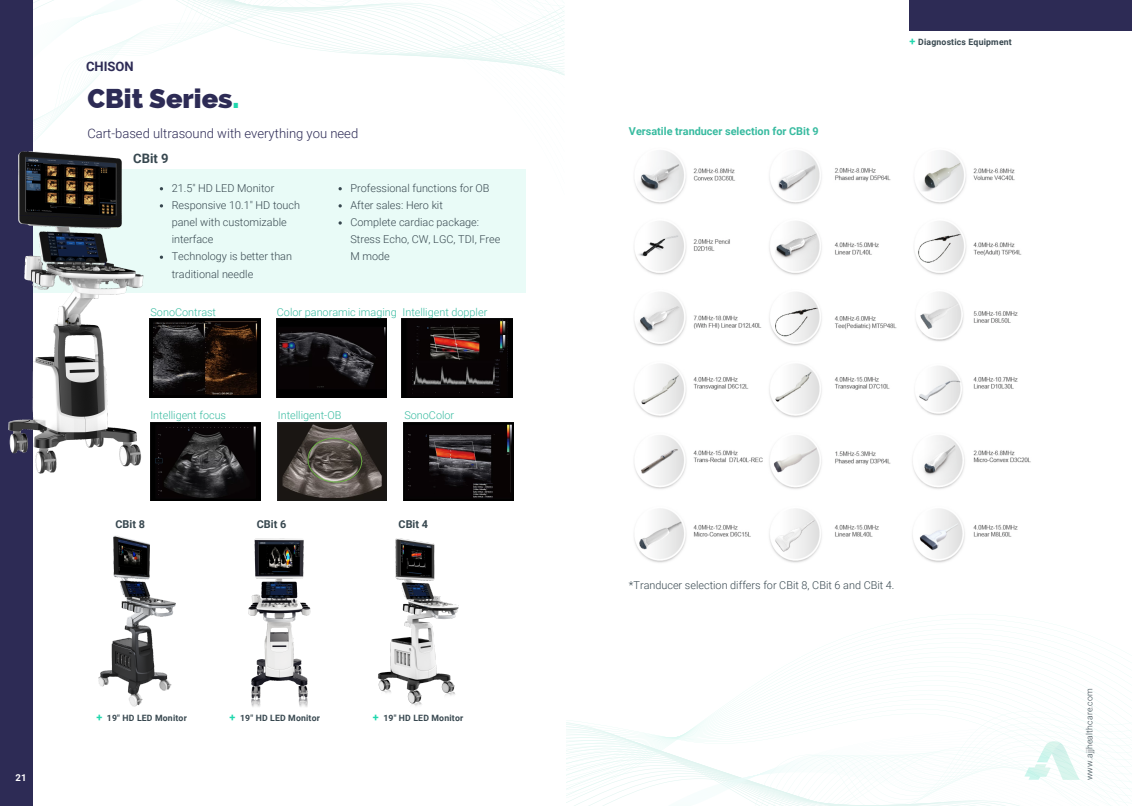
<style>
.page{position:relative;width:1132px;height:806px;background:#fff}
.page>*{position:absolute;margin:0;border:0;box-sizing:border-box;transform-origin:0 0}
.t1{font:800 27.15px "Raleway";color:#2d2b55}
.t2{font:300 13.02px "Roboto";color:#2d2b55}
.t3{font:700 13.02px "Roboto";color:#2d2b55}
.t4{font:700 13.02px "Roboto";color:#37474f}
.t5{font:300 10.86px/17.1px "Roboto";color:#37474f}
.t6{font:300 10.86px "Roboto";color:#38bba0}
.t7{font:700 10.86px "Roboto";color:#38bba0}
.t8{font:700 10.86px "Roboto";color:#37474f}
.t9{font:700 10.86px "Roboto";color:#1fd7ad}
.t10{font:700 9.51px "Roboto";color:#fff}
.t11{font:700 8.7px "Roboto";letter-spacing:.02em;color:#37474f}
.t12{font:300 8.7px "Roboto";letter-spacing:.015em;color:#37474f}
.s1{color:#1fd7ad}
</style>
<div class="page">
<svg style="left:33px;top:0;width:532px;height:64px"></svg>
<svg style="left:566px;top:726px;width:566px;height:79px"></svg>
<div style="left:29px;top:169px;width:496px;height:124px;background:#e9fbf7"></div>
<img style="left:248px;top:538px;width:63px;height:169px">
<img style="left:98px;top:535px;width:78px;height:172px">
<img style="left:378px;top:538px;width:81px;height:168px">
<img style="left:151px;top:318px;width:109px;height:79px">
<img style="left:277px;top:319px;width:110px;height:78px">
<img style="left:402px;top:318px;width:110px;height:79px">
<img style="left:150px;top:422px;width:110px;height:78px">
<img style="left:277px;top:422px;width:110px;height:78px">
<img style="left:404px;top:422px;width:109px;height:78px">
<img style="left:634px;top:150px;width:397px;height:413px">
<svg style="left:160px;top:255px;width:3px;height:4px"></svg>
<div style="left:909px;top:0;width:223px;height:30px;background:#2d2b55"></div>
<div style="left:0;top:0;width:33px;height:805px;background:#2d2b55"></div>
<img style="left:8px;top:151px;width:143px;height:331px">
<img style="left:1020px;top:735px;width:70px;height:51px">
<p class="t10" style="left:16px;top:771px;width:12px">21</p>
<p class="t3" style="left:86px;top:59px;width:49px">CHISON</p>
<p class="t1" style="left:87px;top:83px;width:154px">CBit Series<span class="s1">.</span></p>
<p class="t2" style="left:87px;top:125px;width:272px">Cart-based ultrasound with everything you need</p>
<p class="t7" style="left:629px;top:124px;width:191px">Versatile tranducer selection for CBit 9</p>
<p class="t4" style="left:133px;top:151px;width:37px">CBit 9</p>
<p class="t5" style="left:172px;top:180px;width:104px">21.5" HD LED Monitor</p>
<p class="t5" style="left:172px;top:197px;width:130px">Responsive 10.1" HD touch panel with customizable interface</p>
<p class="t5" style="left:172px;top:248px;width:122px">Technology is better than traditional needle</p>
<p class="t5" style="left:350px;top:180px;width:141px">Professional functions for OB</p>
<p class="t5" style="left:350px;top:197px;width:94px">After sales: Hero kit</p>
<p class="t5" style="left:350px;top:214px;width:151px">Complete cardiac package:<br>Stress Echo, CW, LGC, TDI, Free<br>M mode</p>
<p class="t6" style="left:151px;top:305px;width:67px">SonoContrast</p>
<p class="t6" style="left:277px;top:305px;width:121px">Color panoramic imaging</p>
<p class="t6" style="left:403px;top:305px;width:86px">Intelligent doppler</p>
<p class="t6" style="left:150px;top:408px;width:77px">Intelligent focus</p>
<p class="t6" style="left:278px;top:409px;width:65px">Intelligent-OB</p>
<p class="t6" style="left:404px;top:409px;width:51px">SonoColor</p>
<p class="t9" style="left:909px;top:35px;width:7px">+</p>
<p class="t11" style="left:918px;top:37px;width:95px">Diagnostics Equipment</p>
<p class="t8" style="left:115px;top:518px;width:31px">CBit 8</p>
<p class="t8" style="left:257px;top:518px;width:31px">CBit 6</p>
<p class="t8" style="left:399px;top:518px;width:31px">CBit 4</p>
<p class="t5" style="left:629px;top:576px;width:267px">*Tranducer selection differs for CBit 8, CBit 6 and CBit 4.</p>
<p class="t9" style="left:96px;top:710px;width:7px">+</p>
<p class="t11" style="left:107px;top:712px;width:81px">19" HD LED Monitor</p>
<p class="t9" style="left:230px;top:710px;width:7px">+</p>
<p class="t11" style="left:240px;top:712px;width:81px">19" HD LED Monitor</p>
<p class="t9" style="left:373px;top:710px;width:7px">+</p>
<p class="t11" style="left:383px;top:712px;width:81px">19" HD LED Monitor</p>
<p class="t12" style="left:1084px;top:780px;width:94px;rotate:-90deg">www.ajjhealthcare.com</p>
</div>
